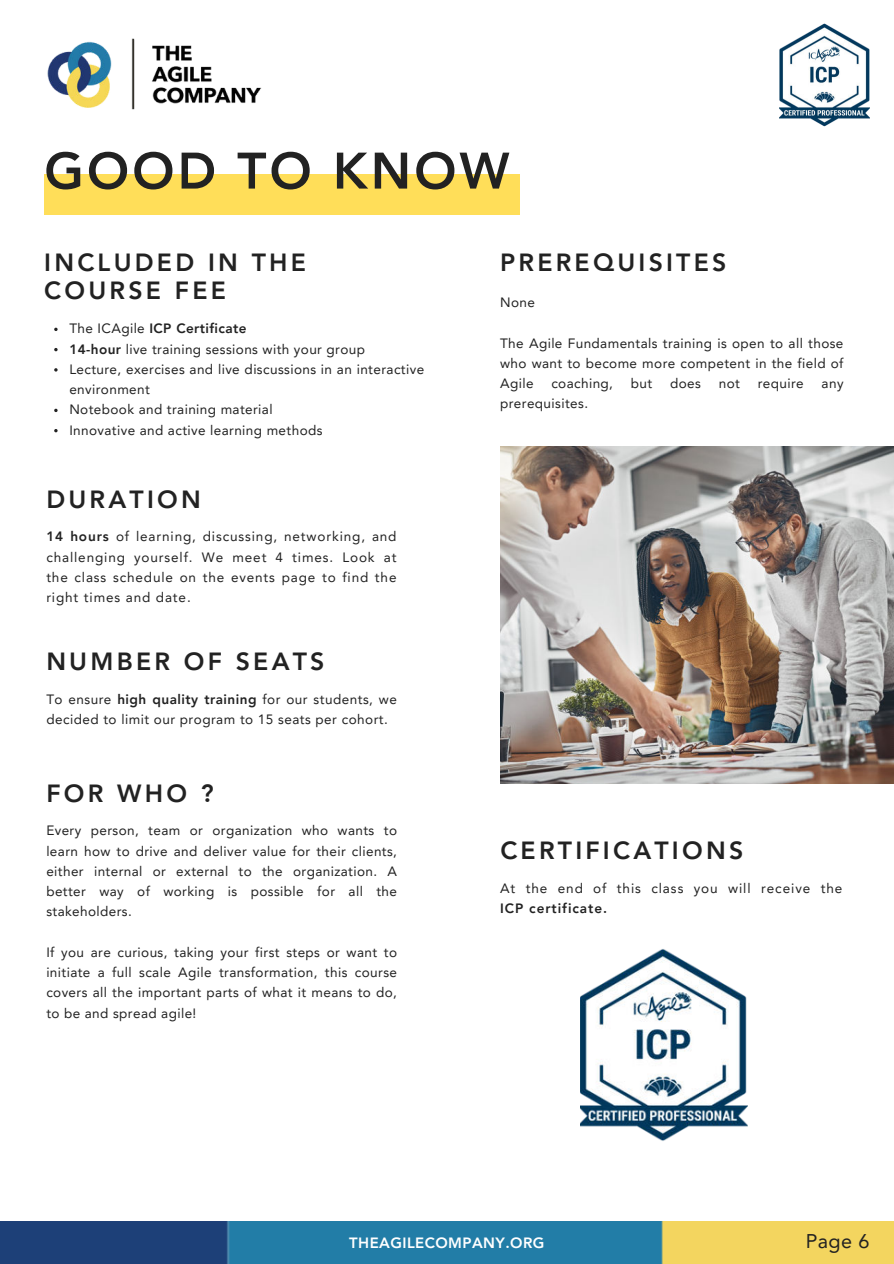
<style>
.page{position:relative;width:894px;height:1264px;background:#fff}
.page>*{position:absolute;margin:0;border:0;box-sizing:border-box;transform-origin:0 0}
.t1{font:800 50.7px "Avenir LT Pro";letter-spacing:.06em;color:#222}
.t2{font:800 24.75px/28.2px "Avenir LT Pro";letter-spacing:.13em;color:#222}
.t3{font:19.8px "Avenir LT Pro";color:#222}
.t4{font:800 14.85px "Avenir LT Pro";letter-spacing:.03em;color:#fff}
.t5{font:13.5px/20.2px "Avenir LT Pro";letter-spacing:.03em;color:#222;text-align:justify}
.t6{font:13.5px "Avenir LT Pro";letter-spacing:.07em;color:#222}
.t7{font:800 13.5px "Avenir LT Pro";letter-spacing:.07em;color:#222}
.s1{font-weight:800}
</style>
<div class="page">
<img style="left:500px;top:446px;width:393px;height:337px">
<img style="left:0;top:1221px;width:893px;height:42px">
<img style="left:47px;top:38px;width:215px;height:72px">
<div style="left:44px;top:174px;width:476px;height:40px;background:#ffde59"></div>
<img style="left:580px;top:949px;width:167px;height:191px">
<img style="left:779px;top:23px;width:90px;height:104px">
<svg style="left:54px;top:328px;width:4px;height:3px"></svg>
<svg style="left:54px;top:348px;width:4px;height:3px"></svg>
<svg style="left:54px;top:368px;width:4px;height:3px"></svg>
<svg style="left:54px;top:409px;width:4px;height:3px"></svg>
<svg style="left:54px;top:429px;width:4px;height:3px"></svg>
<h1 class="t1" style="left:44px;top:141px;width:466px">GOOD TO KNOW</h1>
<h2 class="t2" style="left:44px;top:248px;width:263px">INCLUDED IN THE<br>COURSE FEE</h2>
<p class="t5" style="left:69px;top:318px;width:356px;text-align:left">The ICAgile <span class="s1">ICP Certificate<br>14-hour</span> live training sessions with your group<br>Lecture, exercises and live discussions in an interactive environment<br>Notebook and training material<br>Innovative and active learning methods</p>
<h2 class="t2" style="left:46px;top:485px;width:156px">DURATION</h2>
<p class="t5" style="left:46px;top:526px;width:351px"><span class="s1">14 hours</span> of learning, discussing, networking, and challenging yourself. We meet 4 times. Look at the class schedule on the events page to find the right times and date.</p>
<h2 class="t2" style="left:46px;top:648px;width:279px">NUMBER OF SEATS</h2>
<p class="t5" style="left:46px;top:688px;width:352px">To ensure <span class="s1">high quality training</span> for our students, we decided to limit our program to 15 seats per cohort.</p>
<h2 class="t2" style="left:46px;top:779px;width:169px">FOR WHO ?</h2>
<p class="t5" style="left:46px;top:820px;width:352px">Every person, team or organization who wants to learn how to drive and deliver value for their clients, either internal or external to the organization. A better way of working is possible for all the stakeholders.</p>
<p class="t5" style="left:46px;top:941px;width:352px">If you are curious, taking your first steps or want to initiate a full scale Agile transformation, this course covers all the important parts of what it means to do, to be and spread agile!</p>
<h2 class="t2" style="left:500px;top:248px;width:228px">PREREQUISITES</h2>
<p class="t5" style="left:500px;top:292px;width:36px">None</p>
<p class="t5" style="left:500px;top:333px;width:345px">The Agile Fundamentals training is open to all those who want to become more competent in the field of Agile</p>
<p class="t5" style="left:551px;top:373px;width:63px">coaching,</p>
<p class="t5" style="left:630px;top:373px;width:23px">but</p>
<p class="t5" style="left:670px;top:373px;width:32px">does</p>
<p class="t5" style="left:718px;top:373px;width:23px">not</p>
<p class="t5" style="left:757px;top:373px;width:48px">require</p>
<p class="t5" style="left:821px;top:373px;width:23px">any</p>
<p class="t5" style="left:500px;top:393px;width:89px">prerequisites.</p>
<h2 class="t2" style="left:500px;top:837px;width:244px">CERTIFICATIONS</h2>
<p class="t6" style="left:500px;top:879px;width:343px">At the end of this class you will receive the</p>
<p class="t7" style="left:500px;top:900px;width:108px">ICP certificate.</p>
<p class="t4" style="left:349px;top:1233px;width:197px">THEAGILECOMPANY.ORG</p>
<h3 class="t3" style="left:805px;top:1229px;width:65px">Page 6</h3>
</div>
